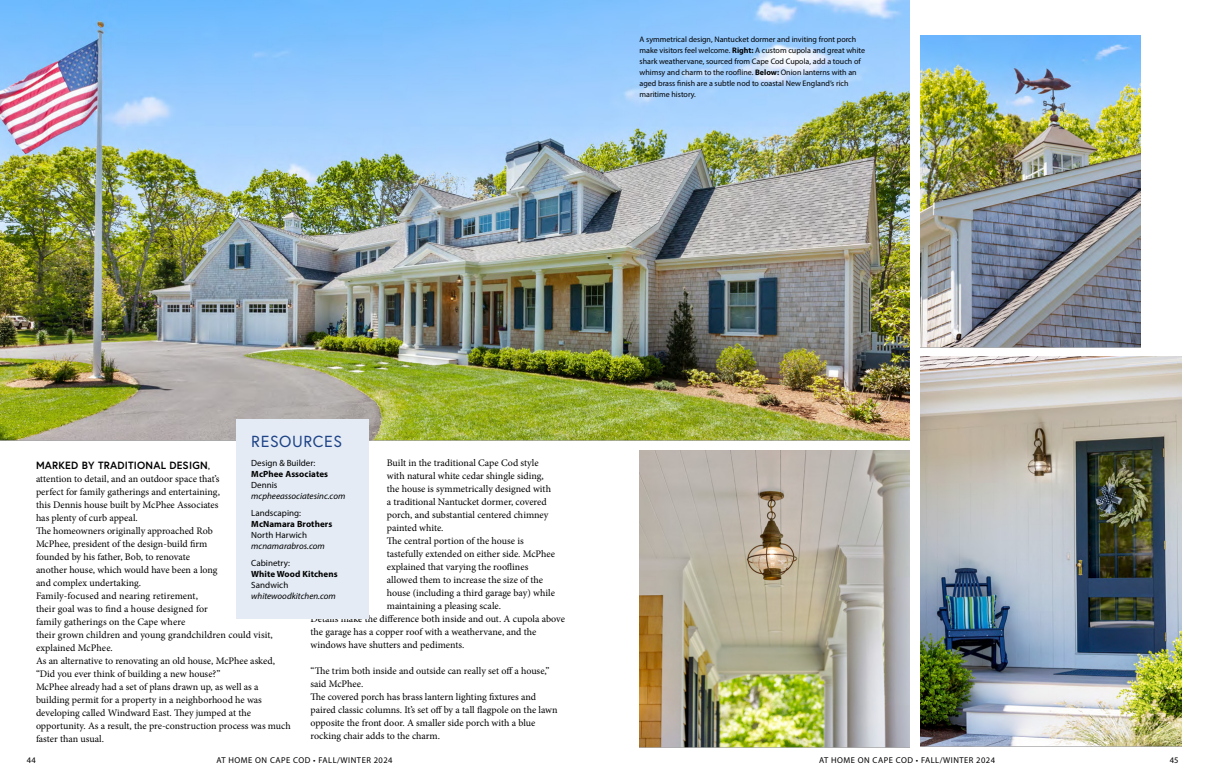
<style>
.page{position:relative;width:1206px;height:783px;background:#fff}
.page>*{position:absolute;margin:0;border:0;box-sizing:border-box;transform-origin:0 0}
.t1{font:16px "Europa";letter-spacing:.035em;color:#1d4386}
.t2{font:700 10.5px "Europa";letter-spacing:.02em;color:#000}
.t3{font:10px/13px "Minion Pro";color:#000}
.t4{font:9px "Myriad Pro";color:#000}
.t5{font:italic 9px "Myriad Pro";color:#000}
.t6{font:700 9px "Myriad Pro";letter-spacing:.01em;color:#000}
.t7{font:8.5px "Myriad Pro";letter-spacing:.06em;color:#000}
.t8{font:8px/11px "Myriad Pro";color:#000}
.s1{font-weight:700}
.s2{font-family:"Minion Pro";font-weight:400;font-size:10px}
</style>
<div class="page">
<img style="left:0;top:0;width:910px;height:441px">
<div style="left:236px;top:420px;width:133px;height:199px;background:#e4ebf5"></div>
<img style="left:921px;top:36px;width:219px;height:312px">
<img style="left:921px;top:357px;width:260px;height:390px">
<img style="left:640px;top:450px;width:270px;height:297px">
<p class="t8" style="left:640px;top:34px;width:227px">A symmetrical design, Nantucket dormer and inviting front porch make visitors feel welcome. <span class="s1">Right:</span> A custom cupola and great white shark weathervane, sourced from Cape Cod Cupola, add a touch of whimsy and charm to the roofline. <span class="s1">Below:</span> Onion lanterns with an aged brass finish are a subtle nod to coastal New England’s rich maritime history.</p>
<h1 class="t1" style="left:251px;top:431px;width:92px">RESOURCES</h1>
<p class="t3" style="left:387px;top:457px;width:153px">Built in the traditional Cape Cod style</p>
<p class="t3" style="left:387px;top:470px;width:158px">with natural white cedar shingle siding,</p>
<p class="t3" style="left:387px;top:483px;width:166px">the house is symmetrically designed with</p>
<p class="t3" style="left:387px;top:496px;width:161px">a traditional Nantucket dormer, covered</p>
<p class="t3" style="left:387px;top:509px;width:163px">porch, and substantial centered chimney</p>
<p class="t3" style="left:387px;top:522px;width:58px">painted white.</p>
<p class="t3" style="left:387px;top:535px;width:138px">The central portion of the house is</p>
<p class="t3" style="left:387px;top:548px;width:170px">tastefully extended on either side. McPhee</p>
<p class="t3" style="left:387px;top:561px;width:143px">explained that varying the rooflines</p>
<p class="t3" style="left:387px;top:574px;width:158px">allowed them to increase the size of the</p>
<p class="t3" style="left:387px;top:587px;width:170px">house (including a third garage bay) while</p>
<p class="t3" style="left:387px;top:600px;width:116px">maintaining a pleasing scale.</p>
<p class="t3" style="left:311px;top:613px;width:256px">Details make the difference both inside and out. A cupola above</p>
<p class="t3" style="left:311px;top:626px;width:228px">the garage has a copper roof with a weathervane, and the</p>
<p class="t3" style="left:311px;top:639px;width:155px">windows have shutters and pediments.</p>
<p class="t3" style="left:311px;top:665px;width:249px">“The trim both inside and outside can really set off a house,” said McPhee.<br>The covered porch has brass lantern lighting fixtures and paired classic columns. It’s set off by a tall flagpole on the lawn opposite the front door. A smaller side porch with a blue rocking chair adds to the charm.</p>
<p class="t4" style="left:251px;top:457px;width:65px">Design &amp; Builder:</p>
<p class="t6" style="left:251px;top:468px;width:78px">McPhee Associates</p>
<p class="t4" style="left:251px;top:479px;width:28px">Dennis</p>
<p class="t5" style="left:251px;top:490px;width:96px">mcpheeassociatesinc.com</p>
<p class="t4" style="left:251px;top:507px;width:51px">Landscaping:</p>
<p class="t6" style="left:251px;top:518px;width:82px">McNamara Brothers</p>
<p class="t4" style="left:251px;top:529px;width:57px">North Harwich</p>
<p class="t5" style="left:251px;top:540px;width:75px">mcnamarabros.com</p>
<p class="t4" style="left:251px;top:557px;width:40px">Cabinetry:</p>
<p class="t6" style="left:251px;top:568px;width:88px">White Wood Kitchens</p>
<p class="t4" style="left:251px;top:579px;width:39px">Sandwich</p>
<p class="t5" style="left:251px;top:590px;width:86px">whitewoodkitchen.com</p>
<p class="t2" style="left:36px;top:459px;width:176px">MARKED BY TRADITIONAL DESIGN<span class="s2">,</span></p>
<p class="t3" style="left:36px;top:473px;width:256px">attention to detail, and an outdoor space that’s<br>perfect for family gatherings and entertaining,<br>this Dennis house built by McPhee Associates<br>has plenty of curb appeal.<br>The homeowners originally approached Rob<br>McPhee, president of the design-build firm<br>founded by his father, Bob, to renovate<br>another house, which would have been a long<br>and complex undertaking.<br>Family-focused and nearing retirement,<br>their goal was to find a house designed for<br>family gatherings on the Cape where<br>their grown children and young grandchildren could visit, explained McPhee.<br>As an alternative to renovating an old house, McPhee asked, “Did you ever think of building a new house?”<br>McPhee already had a set of plans drawn up, as well as a building permit for a property in a neighborhood he was developing called Windward East. They jumped at the opportunity. As a result, the pre-construction process was much faster than usual.</p>
<p class="t7" style="left:27px;top:755px;width:10px">44</p>
<p class="t7" style="left:216px;top:755px;width:178px">AT HOME ON CAPE COD • FALL/WINTER 2024</p>
<p class="t7" style="left:819px;top:755px;width:178px">AT HOME ON CAPE COD • FALL/WINTER 2024</p>
<p class="t7" style="left:1170px;top:755px;width:10px">45</p>
</div>
